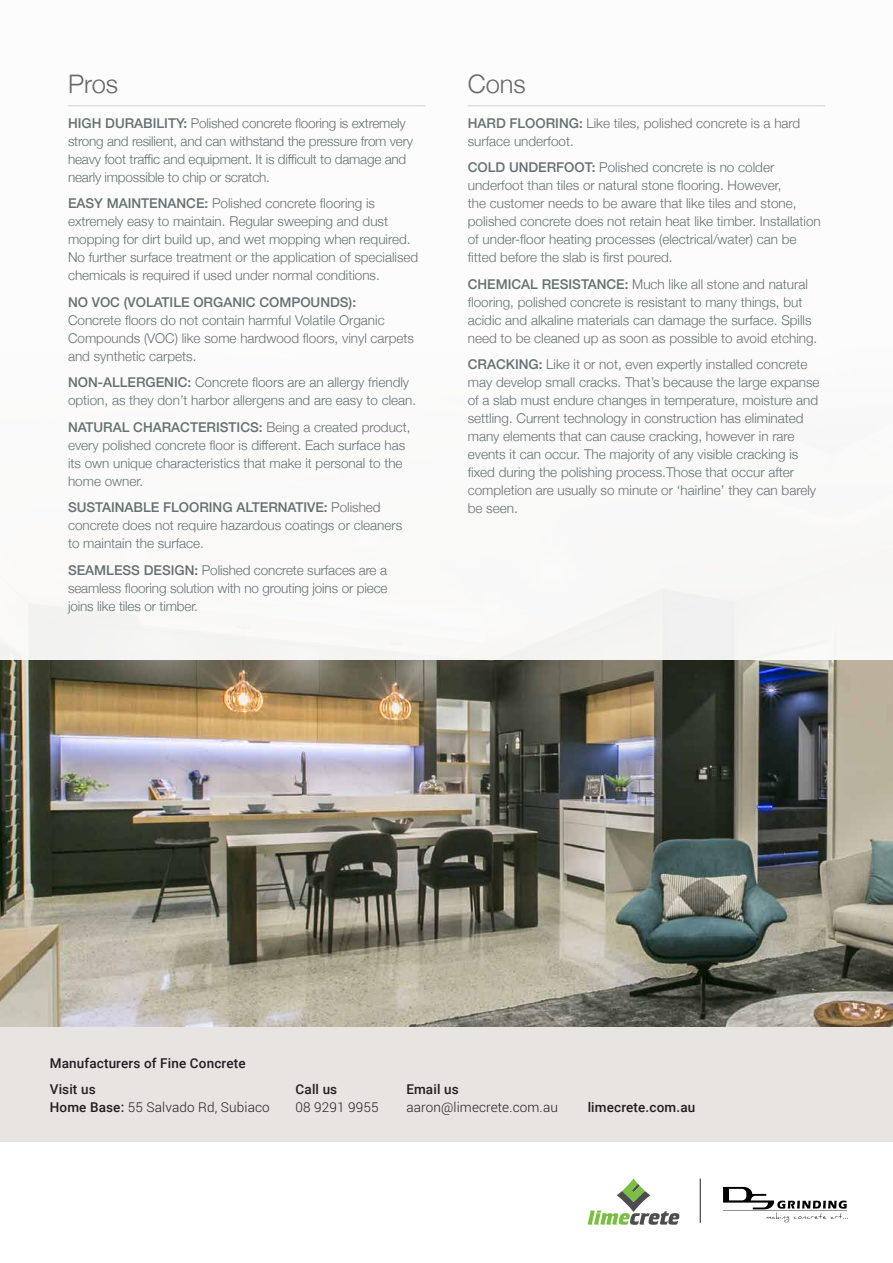
<style>
.page{position:relative;width:893px;height:1263px;background:#fff}
.page>*{position:absolute;margin:0;border:0;box-sizing:border-box;transform-origin:0 0}
.t1{font:300 25.5px "Helvetica Neue";color:#666766}
.t2{font:300 13.5px/18px "Helvetica Neue";color:#667172}
.t3{font:300 13.5px/18px "Roboto";letter-spacing:.01em;color:#231f20}
.t4{font:500 13.5px "Roboto";letter-spacing:.01em;color:#231f20}
.t5{font:500 13.5px "Helvetica Neue";color:#667172}
.s1{font-weight:500}
</style>
<div class="page">
<img style="left:0;top:660px;width:893px;height:367px">
<div style="left:0;top:1027px;width:893px;height:115px;background:#e7e4e2"></div>
<svg style="left:723px;top:1187px;width:125px;height:35px"></svg>
<hr style="left:723px;top:1210px;width:124px;height:1px;background:#939598">
<hr style="left:700px;top:1178px;width:1px;height:45px;background:#231f20">
<hr style="left:68px;top:105px;width:357px;height:1px;background:#d2cdca">
<hr style="left:468px;top:105px;width:357px;height:1px;background:#d2cdca">
<svg style="left:588px;top:1178px;width:91px;height:47px"></svg>
<h1 class="t1" style="left:68px;top:74px;width:52px">Pros</h1>
<p class="t2" style="left:68px;top:113px;width:346px"><span class="s1">HIGH DURABILITY:</span> Polished concrete flooring is extremely strong and resilient, and can withstand the pressure from very heavy foot traffic and equipment. It is difficult to damage and nearly impossible to chip or scratch.</p>
<p class="t2" style="left:68px;top:193px;width:352px"><span class="s1">EASY MAINTENANCE:</span> Polished concrete flooring is extremely easy to maintain. Regular sweeping and dust mopping for dirt build up, and wet mopping when required.<br>No further surface treatment or the application of specialised chemicals is required if used under normal conditions.</p>
<p class="t5" style="left:68px;top:297px;width:290px">NO VOC (VOLATILE ORGANIC COMPOUNDS):</p>
<p class="t2" style="left:68px;top:310px;width:348px">Concrete floors do not contain harmful Volatile Organic<br>Compounds (VOC) like some hardwood floors, vinyl carpets and synthetic carpets.</p>
<p class="t2" style="left:68px;top:372px;width:350px"><span class="s1">NON-ALLERGENIC:</span> Concrete floors are an allergy friendly option, as they don’t harbor allergens and are easy to clean.</p>
<p class="t2" style="left:68px;top:419px;width:344px"><span class="s1">NATURAL CHARACTERISTICS:</span> Being a created product, every polished concrete floor is different. Each surface has its own unique characteristics that make it personal to the home owner.</p>
<p class="t2" style="left:68px;top:500px;width:336px"><span class="s1">SUSTAINABLE FLOORING ALTERNATIVE:</span> Polished concrete does not require hazardous coatings or cleaners to maintain the surface.</p>
<p class="t2" style="left:68px;top:562px;width:321px;text-align:justify"><span class="s1">SEAMLESS DESIGN:</span> Polished concrete surfaces are a seamless flooring solution with no grouting joins or piece joins like tiles or timber.</p>
<h1 class="t1" style="left:468px;top:74px;width:60px">Cons</h1>
<p class="t2" style="left:468px;top:115px;width:334px"><span class="s1">HARD FLOORING:</span> Like tiles, polished concrete is a hard surface underfoot.</p>
<p class="t2" style="left:468px;top:160px;width:355px"><span class="s1">COLD UNDERFOOT:</span> Polished concrete is no colder underfoot than tiles or natural stone flooring. However,<br>the customer needs to be aware that like tiles and stone, polished concrete does not retain heat like timber. Installation of under-floor heating processes (electrical/water) can be fitted before the slab is first poured.</p>
<p class="t2" style="left:468px;top:276px;width:351px"><span class="s1">CHEMICAL RESISTANCE:</span> Much like all stone and natural flooring, polished concrete is resistant to many things, but acidic and alkaline materials can damage the surface. Spills need to be cleaned up as soon as possible to avoid etching.</p>
<p class="t2" style="left:468px;top:357px;width:353px"><span class="s1">CRACKING:</span> Like it or not, even expertly installed concrete may develop small cracks. That’s because the large expanse of a slab must endure changes in temperature, moisture and settling. Current technology in construction has eliminated many elements that can cause cracking, however in rare events it can occur. The majority of any visible cracking is fixed during the polishing process.Those that occur after completion are usually so minute or ‘hairline’ they can barely be seen.</p>
<p class="t4" style="left:50px;top:1056px;width:197px">Manufacturers of Fine Concrete</p>
<p class="t3" style="left:50px;top:1081px;width:221px"><span class="s1">Visit us<br>Home Base:</span> 55 Salvado Rd, Subiaco</p>
<p class="t4" style="left:406px;top:1081px;width:54px">Email us</p>
<p class="t4" style="left:296px;top:1081px;width:43px">Call us</p>
<p class="t3" style="left:296px;top:1099px;width:84px">08 9291 9955</p>
<p class="t3" style="left:406px;top:1099px;width:153px">aaron@limecrete.com.au</p>
<p class="t4" style="left:588px;top:1099px;width:109px">limecrete.com.au</p>
</div>
